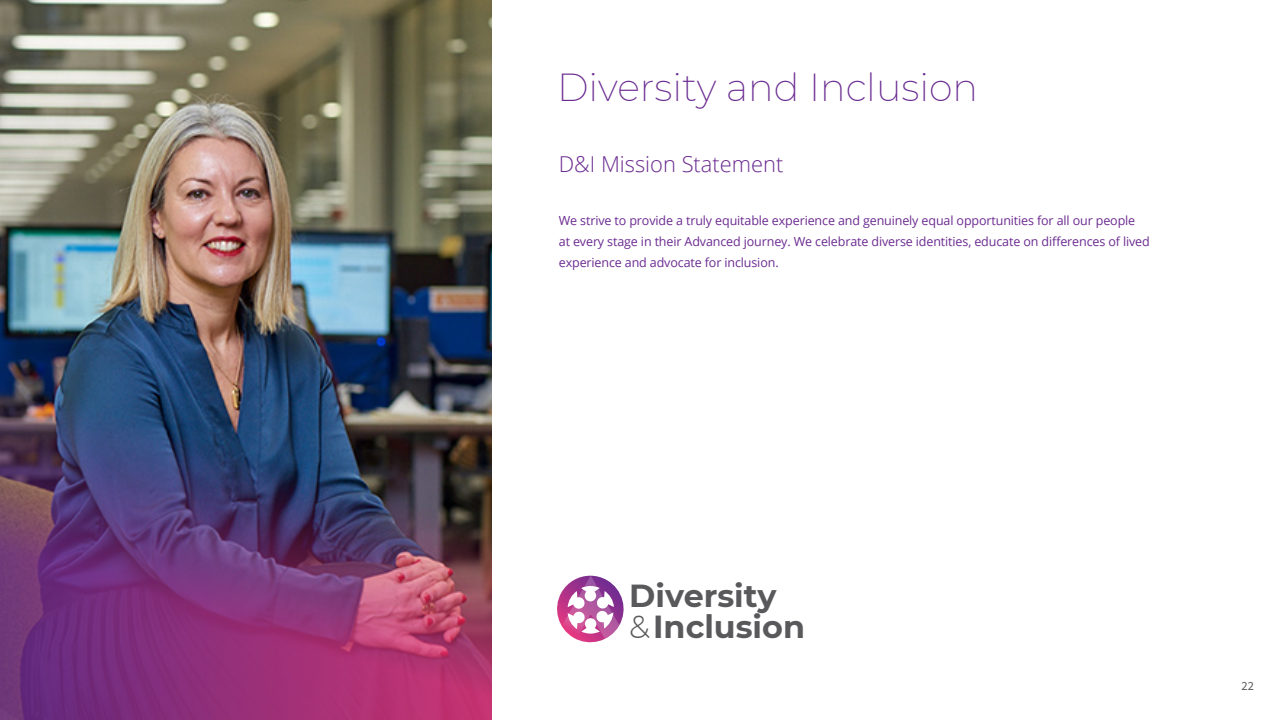
<style>
.page{position:relative;width:1276px;height:720px;background:#fff}
.page>*{position:absolute;margin:0;border:0;box-sizing:border-box;transform-origin:0 0}
.t1{font:200 38.12px "Montserrat";color:#6b2b91}
.t2{font:700 31.75px/31.5px "Montserrat";color:#59595c}
.t3{font:300 21.88px "Open Sans";color:#6b2b91}
.t4{font:12.5px/21.2px "Open Sans";letter-spacing:-.01em;color:#6b2b91}
.t5{font:12.5px "Source Sans Pro";color:#59595c}
.s1{font-weight:300}
</style>
<div class="page">
<img style="left:0;top:0;width:492px;height:223px">
<img style="left:0;top:223px;width:492px;height:496px">
<svg style="left:557px;top:575px;width:67px;height:68px"></svg>
<h1 class="t1" style="left:557px;top:62px;width:422px">Diversity and Inclusion</h1>
<h3 class="t3" style="left:559px;top:149px;width:226px">D&amp;I Mission Statement</h3>
<p class="t4" style="left:559px;top:209px;width:592px">We strive to provide a truly equitable experience and genuinely equal opportunities for all our people<br>at every stage in their Advanced journey. We celebrate diverse identities, educate on differences of lived experience and advocate for inclusion.</p>
<h2 class="t2" style="left:629px;top:577px;width:177px">Diversity <span class="s1">&amp;</span> Inclusion</h2>
<p class="t5" style="left:1241px;top:676px;width:14px">22</p>
</div>
